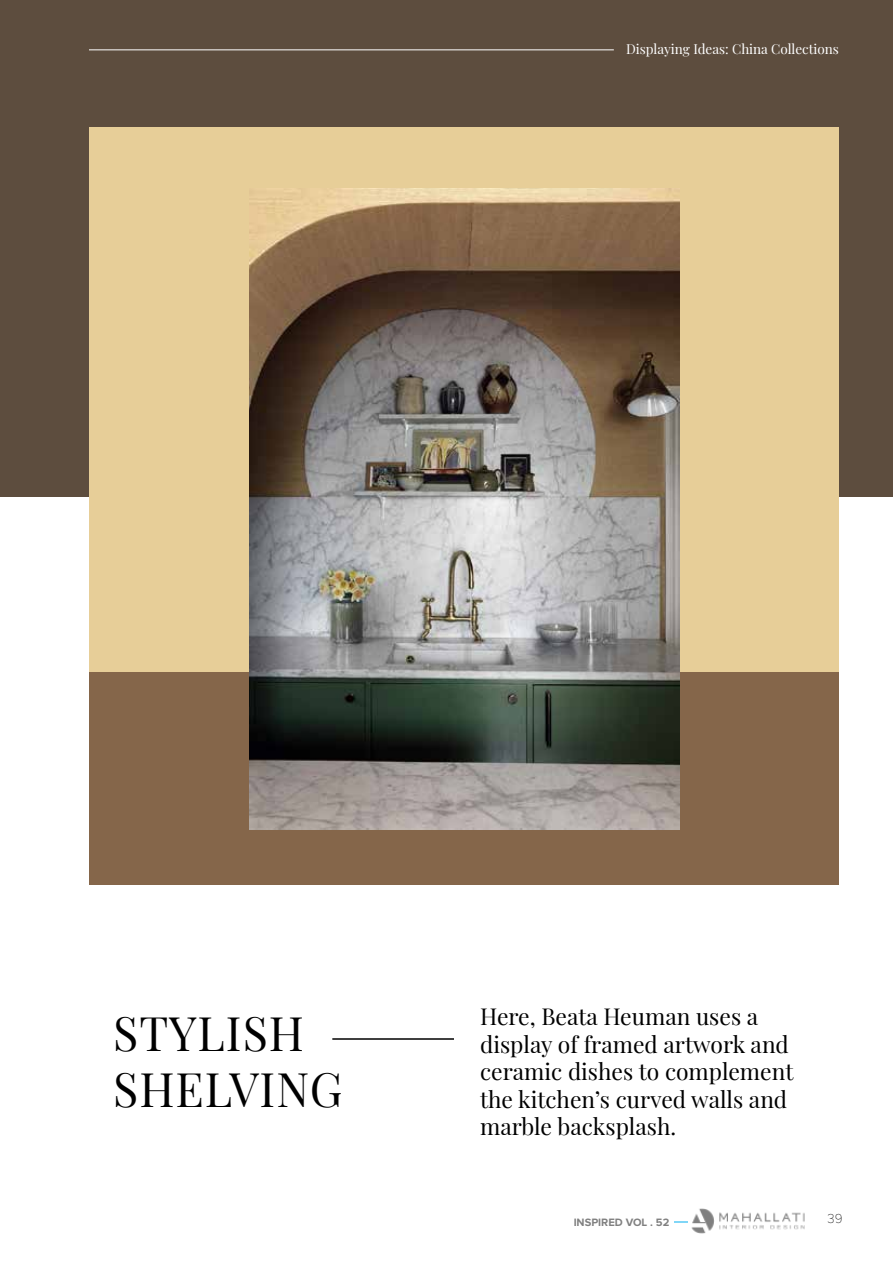
<style>
.page{position:relative;width:893px;height:1263px;background:#fff}
.page>*{position:absolute;margin:0;border:0;box-sizing:border-box;transform-origin:0 0}
.t1{font:46.5px/55.8px "Playfair Display";letter-spacing:.02em;color:#000}
.t2{font:22.8px/27.5px "Playfair Display";color:#000}
.t3{font:13.5px "Playfair Display";color:#fff}
.t4{font:100 13.5px "Proxima Nova T";color:#000}
.t5{font:700 11.1px "Proxima Nova";color:#000}
</style>
<div class="page">
<img style="left:691px;top:1208px;width:114px;height:25px">
<svg style="left:674px;top:1221px;width:14px;height:1px"></svg>
<div style="left:0;top:0;width:893px;height:497px;background:#5d4d3e"></div>
<div style="left:89px;top:341px;width:750px;height:544px;background:#85664a"></div>
<div style="left:89px;top:128px;width:750px;height:544px;background:#e7ce98"></div>
<hr style="left:89px;top:49px;width:525px;height:1px;background:#fff">
<img style="left:250px;top:188px;width:429px;height:642px">
<hr style="left:332px;top:1038px;width:122px;height:2px;background:#000">
<p class="t3" style="left:626px;top:38px;width:214px">Displaying Ideas: China Collections</p>
<h1 class="t1" style="left:113px;top:1002px;width:231px">STYLISH<br>SHELVING</h1>
<p class="t2" style="left:480px;top:1001px;width:315px">Here, Beata Heuman uses a display of framed artwork and ceramic dishes to complement the kitchen’s curved walls and marble backsplash.</p>
<p class="t5" style="left:573px;top:1216px;width:97px">INSPIRED VOL . 52</p>
<p class="t4" style="left:827px;top:1211px;width:16px">39</p>
</div>
